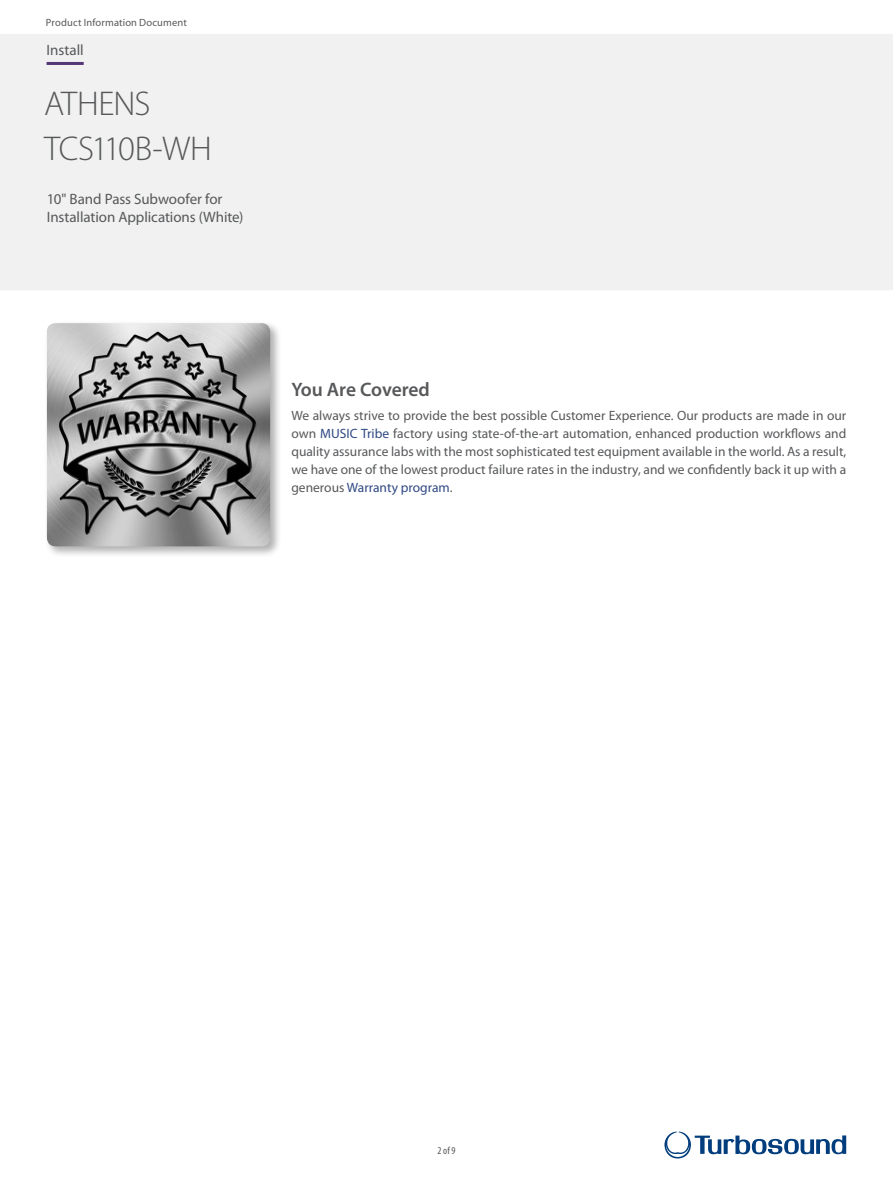
<style>
.page{position:relative;width:893px;height:1188px;background:#fff}
.page>*{position:absolute;margin:0;border:0;box-sizing:border-box;transform-origin:0 0}
.t1{font:300 34.5px/44.8px "Myriad Pro";letter-spacing:-.03em;color:#57585a}
._09_Body_Header_1{font:600 19.5px "Myriad Pro";letter-spacing:-.01em;color:#57585a}
.t2{font:15px/18px "Myriad Pro";letter-spacing:-.005em;color:#57585a}
._08_Standard_Text{font:13.5px/18px "Myriad Pro";color:#57585a;text-align:justify}
.t3{font:10.5px "Myriad Pro";letter-spacing:.015em;color:#57585a}
._05_Page_Number{font:condensed 10.5px "Myriad Pro";color:#57585a}
.s1{color:#2f4983}
</style>
<div class="page">
<div style="left:44px;top:320px;width:237px;height:238px;background:#231f20;opacity:.35"></div>
<img style="left:47px;top:323px;width:223px;height:223px">
<hr style="left:47px;top:62px;width:37px;height:3px;background:#533676">
<svg style="left:664px;top:1132px;width:182px;height:26px"></svg>
<p class="t3" style="left:46px;top:16px;width:142px">Product Information Document</p>
<p class="t2" style="left:47px;top:40px;width:39px">Install</p>
<h1 class="t1" style="left:44px;top:82px;width:169px">ATHENS<br>TCS110B-WH</h1>
<p class="t2" style="left:47px;top:190px;width:198px">10" Band Pass Subwoofer for<br>Installation Applications (White)</p>
<p class="_09_Body_Header_1" style="left:291px;top:377px;width:140px">You Are Covered</p>
<p class="_08_Standard_Text" style="left:291px;top:406px;width:556px">We always strive to provide the best possible Customer Experience. Our products are made in our own <span class="s1">MUSIC Tribe</span> factory using state-of-the-art automation, enhanced production workflows and quality assurance labs with the most sophisticated test equipment available in the world. As a result, we have one of the lowest product failure rates in the industry, and we confidently back it up with a generous <span class="s1">Warranty program</span>.</p>
<p class="_05_Page_Number" style="left:437px;top:1144px;width:20px">2 of 9</p>
</div>
